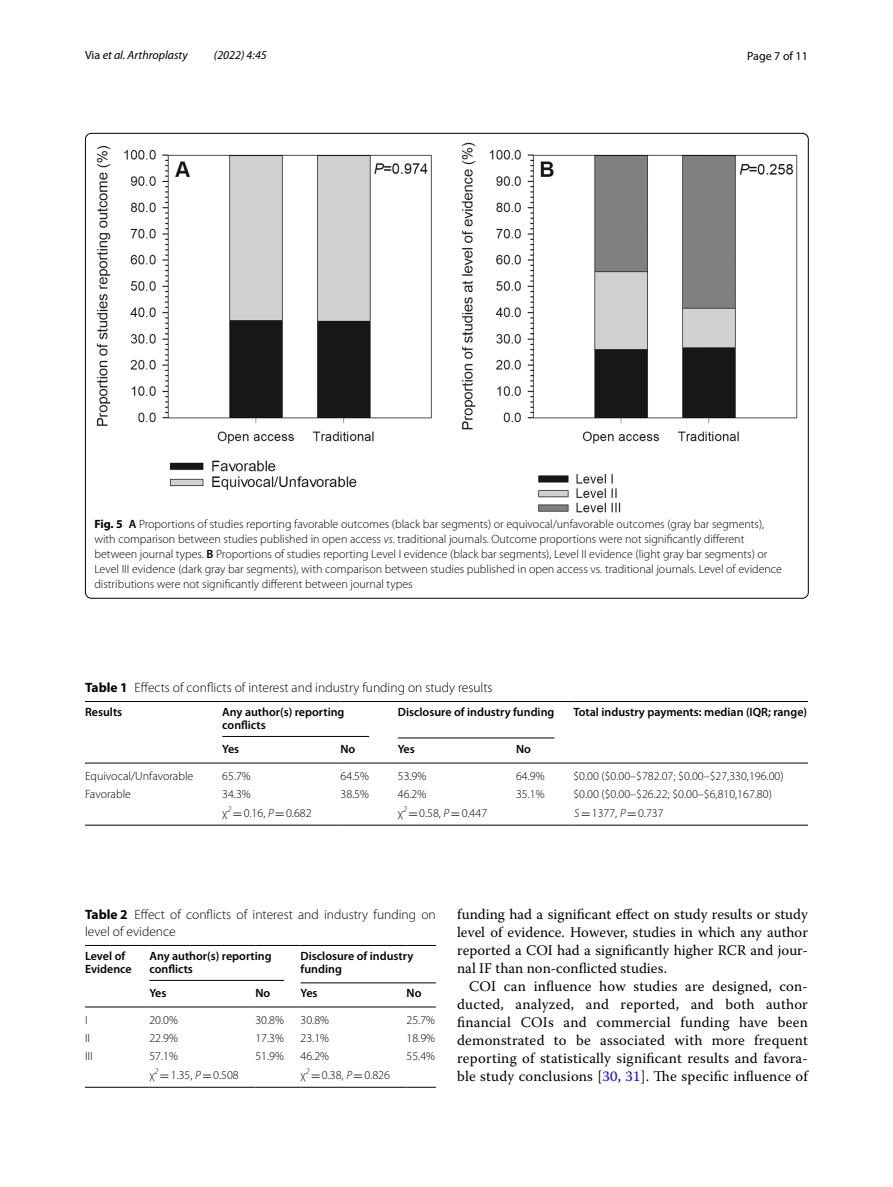
<style>
.page{position:relative;width:893px;height:1187px;background:#fff}
.page>*{position:absolute;margin:0;border:0;box-sizing:border-box;transform-origin:0 0}
.t1{font:14.7px/18px "Warnock Pro";letter-spacing:.005em;color:#000;text-align:justify}
.t2{font:300 13.5px/16.5px "Myriad Pro";color:#000}
.t3{font:300 12px/15px "Myriad Pro";color:#000}
.t4{font:600 12px/13.5px "Myriad Pro";color:#000}
.t5{font:italic 12px "Myriad Pro";color:#000}
.t6{font:12px "Myriad Pro";color:#000}
.s1{font-style:normal}
.s2{font-weight:700}
.s3{font-weight:600}
.s4{font-style:italic}
.s5{font-family:"MTSY";font-weight:400}
.s6{color:#00f}
</style>
<div class="page">
<img style="left:97px;top:142px;width:700px;height:371px">
<hr style="left:85px;top:701px;width:137px;height:1px;background:#000">
<hr style="left:85px;top:762px;width:137px;height:1px;background:#000">
<hr style="left:222px;top:701px;width:118px;height:1px;background:#000">
<hr style="left:340px;top:701px;width:58px;height:1px;background:#000">
<hr style="left:398px;top:701px;width:118px;height:1px;background:#000">
<hr style="left:516px;top:701px;width:57px;height:1px;background:#000">
<hr style="left:573px;top:701px;width:235px;height:1px;background:#000">
<hr style="left:573px;top:762px;width:235px;height:1px;background:#000">
<hr style="left:222px;top:762px;width:118px;height:1px;background:#000">
<hr style="left:340px;top:762px;width:58px;height:1px;background:#000">
<hr style="left:398px;top:762px;width:118px;height:1px;background:#000">
<hr style="left:516px;top:762px;width:57px;height:1px;background:#000">
<hr style="left:85px;top:824px;width:137px;height:1px;background:#000">
<hr style="left:222px;top:824px;width:118px;height:1px;background:#000">
<hr style="left:340px;top:824px;width:58px;height:1px;background:#000">
<hr style="left:398px;top:824px;width:118px;height:1px;background:#000">
<hr style="left:516px;top:824px;width:57px;height:1px;background:#000">
<hr style="left:573px;top:824px;width:235px;height:1px;background:#000">
<hr style="left:222px;top:736px;width:147px;height:1px;background:#000">
<hr style="left:398px;top:737px;width:156px;height:1px;background:#000">
<hr style="left:85px;top:945px;width:64px;height:1px;background:#000">
<hr style="left:85px;top:1006px;width:64px;height:1px;background:#000">
<hr style="left:149px;top:945px;width:106px;height:1px;background:#000">
<hr style="left:255px;top:945px;width:46px;height:1px;background:#000">
<hr style="left:301px;top:945px;width:106px;height:1px;background:#000">
<svg style="left:407px;top:945px;width:29px;height:1px"></svg>
<hr style="left:149px;top:1006px;width:106px;height:1px;background:#000">
<hr style="left:255px;top:1006px;width:46px;height:1px;background:#000">
<hr style="left:301px;top:1006px;width:106px;height:1px;background:#000">
<svg style="left:407px;top:1006px;width:29px;height:1px"></svg>
<hr style="left:85px;top:1086px;width:64px;height:1px;background:#000">
<hr style="left:149px;top:1086px;width:106px;height:1px;background:#000">
<hr style="left:255px;top:1086px;width:46px;height:1px;background:#000">
<hr style="left:301px;top:1086px;width:106px;height:1px;background:#000">
<svg style="left:407px;top:1086px;width:29px;height:1px"></svg>
<hr style="left:149px;top:980px;width:135px;height:1px;background:#000">
<hr style="left:301px;top:982px;width:135px;height:1px;background:#000">
<p class="t5" style="left:85px;top:48px;width:104px"><span class="s1">Via</span> et al. Arthroplasty</p>
<p class="t5" style="left:214px;top:48px;width:54px">(2022) 4:45</p>
<p class="t6" style="left:747px;top:48px;width:62px">Page 7 of 11</p>
<p class="t3" style="left:94px;top:516px;width:689px"><span class="s2">Fig. 5</span> <span class="s3">A</span> Proportions of studies reporting favorable outcomes (black bar segments) or equivocal/unfavorable outcomes (gray bar segments), with comparison between studies published in open access <span class="s4">vs</span>. traditional journals. Outcome proportions were not significantly different between journal types. <span class="s3">B</span> Proportions of studies reporting Level I evidence (black bar segments), Level II evidence (light gray bar segments) or Level III evidence (dark gray bar segments), with comparison between studies published in open access vs. traditional journals. Level of evidence distributions were not significantly different between journal types</p>
<p class="t2" style="left:85px;top:679px;width:409px"><span class="s2">Table 1</span> Effects of conflicts of interest and industry funding on study results</p>
<p class="t4" style="left:85px;top:704px;width:39px">Results</p>
<p class="t4" style="left:222px;top:704px;width:124px">Any author(s) reporting conflicts</p>
<p class="t4" style="left:398px;top:704px;width:158px">Disclosure of industry funding</p>
<p class="t4" style="left:573px;top:704px;width:235px">Total industry payments: median (IQR; range)</p>
<p class="t4" style="left:222px;top:742px;width:18px">Yes</p>
<p class="t4" style="left:340px;top:742px;width:16px">No</p>
<p class="t4" style="left:398px;top:742px;width:18px">Yes</p>
<p class="t4" style="left:516px;top:742px;width:16px">No</p>
<p class="t3" style="left:85px;top:768px;width:110px">Equivocal/Unfavorable</p>
<p class="t3" style="left:222px;top:768px;width:30px">65.7%</p>
<p class="t3" style="left:340px;top:768px;width:30px">64.5%</p>
<p class="t3" style="left:398px;top:768px;width:30px">53.9%</p>
<p class="t3" style="left:516px;top:768px;width:30px">64.9%</p>
<p class="t3" style="left:573px;top:768px;width:212px">$0.00 ($0.00–$782.07; $0.00–$27,330,196.00)</p>
<p class="t3" style="left:85px;top:787px;width:48px">Favorable</p>
<p class="t3" style="left:222px;top:787px;width:30px">34.3%</p>
<p class="t3" style="left:340px;top:787px;width:30px">38.5%</p>
<p class="t3" style="left:398px;top:787px;width:30px">46.2%</p>
<p class="t3" style="left:516px;top:787px;width:30px">35.1%</p>
<p class="t3" style="left:573px;top:787px;width:200px">$0.00 ($0.00–$26.22; $0.00–$6,810,167.80)</p>
<p class="t3" style="left:222px;top:805px;width:91px">χ<sup>2</sup> <span class="s5">=</span>0.16, <span class="s4">P</span><span class="s5">=</span>0.682</p>
<p class="t3" style="left:398px;top:805px;width:91px">χ<sup>2</sup> <span class="s5">=</span>0.58, <span class="s4">P</span><span class="s5">=</span>0.447</p>
<p class="t3" style="left:574px;top:805px;width:91px"><span class="s4">S</span><span class="s5">=</span>1377, <span class="s4">P</span><span class="s5">=</span>0.737</p>
<p class="t2" style="left:85px;top:906px;width:352px"><span class="s2">Table 2</span> Effect of conflicts of interest and industry funding on level of evidence</p>
<p class="t4" style="left:85px;top:948px;width:48px">Level of<br>Evidence</p>
<p class="t4" style="left:149px;top:948px;width:124px">Any author(s) reporting conflicts</p>
<p class="t4" style="left:301px;top:948px;width:114px">Disclosure of industry funding</p>
<p class="t4" style="left:149px;top:986px;width:18px">Yes</p>
<p class="t4" style="left:255px;top:986px;width:16px">No</p>
<p class="t4" style="left:301px;top:986px;width:18px">Yes</p>
<p class="t4" style="left:407px;top:986px;width:16px">No</p>
<p class="t3" style="left:85px;top:1012px;width:4px">I</p>
<p class="t3" style="left:149px;top:1012px;width:30px">20.0%</p>
<p class="t3" style="left:255px;top:1012px;width:30px">30.8%</p>
<p class="t3" style="left:301px;top:1012px;width:30px">30.8%</p>
<p class="t3" style="left:407px;top:1012px;width:30px">25.7%</p>
<p class="t3" style="left:85px;top:1030px;width:7px">II</p>
<p class="t3" style="left:149px;top:1030px;width:30px">22.9%</p>
<p class="t3" style="left:255px;top:1030px;width:30px">17.3%</p>
<p class="t3" style="left:301px;top:1030px;width:30px">23.1%</p>
<p class="t3" style="left:407px;top:1030px;width:30px">18.9%</p>
<p class="t3" style="left:85px;top:1049px;width:9px">III</p>
<p class="t3" style="left:149px;top:1049px;width:30px">57.1%</p>
<p class="t3" style="left:255px;top:1049px;width:30px">51.9%</p>
<p class="t3" style="left:301px;top:1049px;width:30px">46.2%</p>
<p class="t3" style="left:407px;top:1049px;width:30px">55.4%</p>
<p class="t3" style="left:149px;top:1067px;width:91px">χ<sup>2</sup> <span class="s5">=</span>1.35, <span class="s4">P</span><span class="s5">=</span>0.508</p>
<p class="t3" style="left:301px;top:1067px;width:91px">χ<sup>2</sup> <span class="s5">=</span>0.38, <span class="s4">P</span><span class="s5">=</span>0.826</p>
<p class="t1" style="left:457px;top:904px;width:352px">funding had a significant effect on study results or study level of evidence. However, studies in which any author reported a COI had a significantly higher RCR and jour&shy;nal IF than non-conflicted studies.</p>
<p class="t1" style="left:457px;top:976px;width:352px;text-indent:12px">COI can influence how studies are designed, con&shy;ducted, analyzed, and reported, and both author financial COIs and commercial funding have been demonstrated to be associated with more frequent reporting of statistically significant results and favora&shy;ble study conclusions [<span class="s6">30</span>, <span class="s6">31</span>]. The specific influence of</p>
</div>
